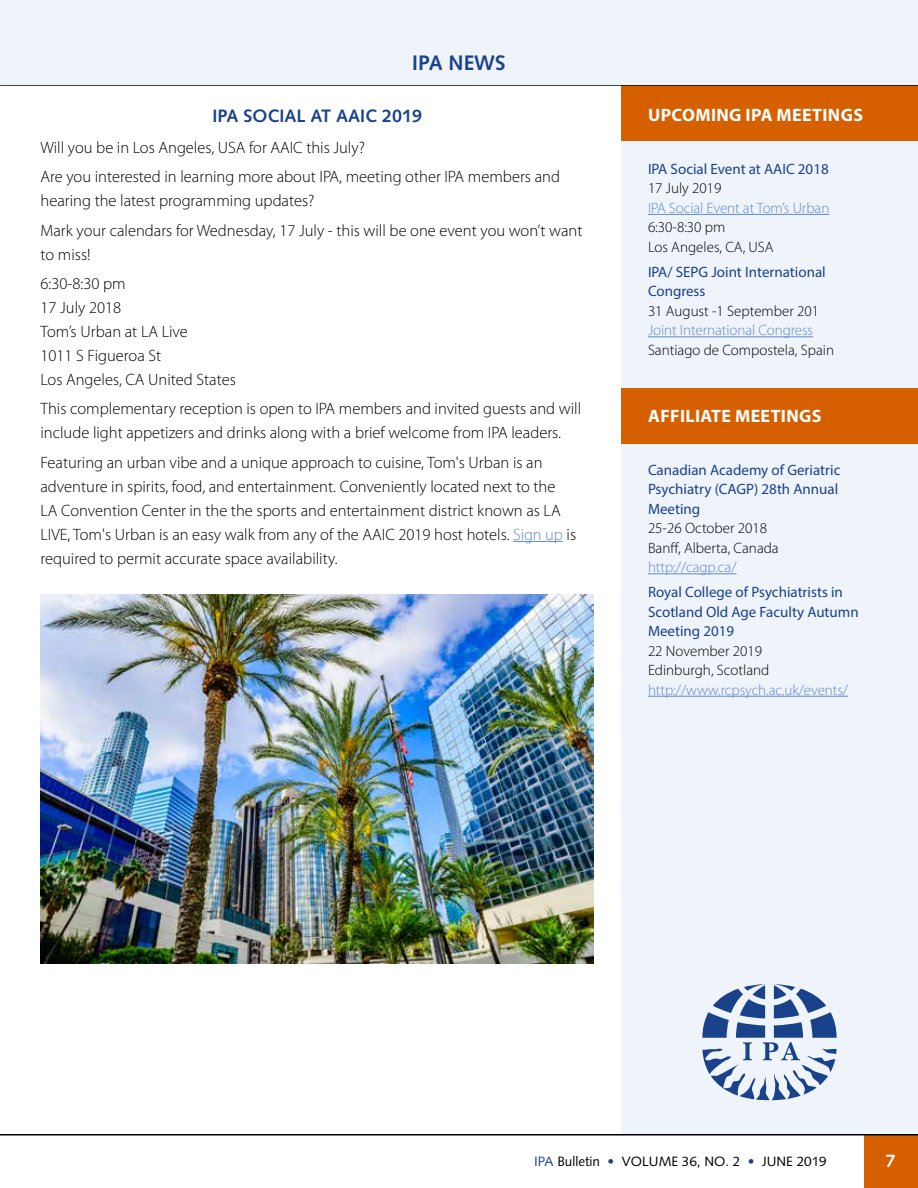
<style>
.page{position:relative;width:918px;height:1188px;background:#fff}
.page>*{position:absolute;margin:0;border:0;box-sizing:border-box;transform-origin:0 0}
.Sub_1{font:700 21px "Syntax";color:#1a428a}
.SIDEBAR_Body_bold_CA{font:700 18px "Myriad Pro";letter-spacing:.02em;color:#fff}
.Sub2_IPA_blue__cente{font:700 18px "Syntax";color:#1a428a}
.t1{font:700 18px "Syntax";color:#fff}
.Body_light__05{font:300 16.5px/24px "Myriad Pro";color:#000}
.Body_light_no{font:300 16.5px "Myriad Pro";color:#000}
.SIDEBAR_Body_light{font:300 15px/19.5px "Myriad Pro";color:#000}
.SIDEBAR_Body_reg{font:15px/19.5px "Myriad Pro";color:#1a428a}
.t2{font:13.5px "Syntax";color:#000}
.s1{color:#618acc}
.s2{color:#1a428a}
</style>
<div class="page">
<div style="left:621px;top:86px;width:297px;height:1049px;background:#eff3fa"></div>
<div style="left:621px;top:85px;width:297px;height:55px;background:#d65f00"></div>
<div style="left:864px;top:1135px;width:54px;height:53px;background:#d65f00"></div>
<hr style="left:0;top:1134px;width:918px;height:2px;background:#000">
<hr style="left:0;top:84px;width:918px;height:2px;background:#000">
<svg style="left:702px;top:984px;width:135px;height:116px"></svg>
<div style="left:0;top:0;width:918px;height:84px;background:#eff3fa"></div>
<hr style="left:513px;top:541px;width:50px;height:1px;background:#618acc">
<img style="left:40px;top:594px;width:554px;height:369px">
<div style="left:621px;top:388px;width:297px;height:55px;background:#d65f00"></div>
<hr style="left:648px;top:214px;width:181px;height:1px;background:#618acc">
<hr style="left:648px;top:336px;width:165px;height:1px;background:#618acc">
<hr style="left:648px;top:573px;width:89px;height:1px;background:#618acc">
<hr style="left:648px;top:696px;width:200px;height:1px;background:#618acc">
<p class="Sub_1" style="left:412px;top:51px;width:95px">IPA NEWS</p>
<p class="Sub2_IPA_blue__cente" style="left:212px;top:105px;width:211px">IPA SOCIAL AT AAIC 2019</p>
<p class="Body_light__05" style="left:40px;top:135px;width:326px">Will you be in Los Angeles, USA for AAIC this July?</p>
<p class="Body_light__05" style="left:40px;top:165px;width:521px">Are you interested in learning more about IPA, meeting other IPA members and hearing the latest programming updates?</p>
<p class="Body_light__05" style="left:40px;top:218px;width:543px">Mark your calendars for Wednesday, 17 July - this will be one event you won’t want to miss!</p>
<p class="Body_light_no" style="left:40px;top:274px;width:87px">6:30-8:30 pm</p>
<p class="Body_light_no" style="left:40px;top:298px;width:82px">17 July 2018</p>
<p class="Body_light_no" style="left:40px;top:322px;width:149px">Tom’s Urban at LA Live</p>
<p class="Body_light_no" style="left:40px;top:346px;width:122px">1011 S Figueroa St</p>
<p class="Body_light__05" style="left:40px;top:367px;width:197px">Los Angeles, CA United States</p>
<p class="Body_light__05" style="left:40px;top:397px;width:542px">This complementary reception is open to IPA members and invited guests and will include light appetizers and drinks along with a brief welcome from IPA leaders.</p>
<p class="Body_light__05" style="left:40px;top:450px;width:537px">Featuring an urban vibe and a unique approach to cuisine, Tom's Urban is an adventure in spirits, food, and entertainment. Conveniently located next to the LA Convention Center in the the sports and entertainment district known as LA LIVE, Tom's Urban is an easy walk from any of the AAIC 2019 host hotels. <span class="s1">Sign up</span> is required to permit accurate space availability.</p>
<p class="SIDEBAR_Body_bold_CA" style="left:648px;top:103px;width:216px">UPCOMING IPA MEETINGS</p>
<p class="SIDEBAR_Body_reg" style="left:648px;top:159px;width:182px">IPA Social Event at AAIC 2018</p>
<p class="SIDEBAR_Body_light" style="left:648px;top:179px;width:183px">17 July 2019<br><span class="s1">IPA Social Event at Tom’s Urban<br></span>6:30-8:30 pm<br>Los Angeles, CA, USA</p>
<p class="SIDEBAR_Body_reg" style="left:648px;top:262px;width:179px">IPA/ SEPG Joint International<br>Congress</p>
<p class="SIDEBAR_Body_light" style="left:648px;top:301px;width:188px">31 August -1 September 201<br><span class="s1">Joint International Congress<br></span>Santiago de Compostela, Spain</p>
<p class="SIDEBAR_Body_bold_CA" style="left:648px;top:404px;width:175px">AFFILIATE MEETINGS</p>
<p class="SIDEBAR_Body_reg" style="left:648px;top:460px;width:194px">Canadian Academy of Geriatric<br>Psychiatry (CAGP) 28th Annual<br>Meeting</p>
<p class="SIDEBAR_Body_light" style="left:648px;top:518px;width:132px">25-26 October 2018<br>Banff, Alberta, Canada <span class="s1">http://cagp.ca/</span></p>
<p class="SIDEBAR_Body_reg" style="left:648px;top:582px;width:212px">Royal College of Psychiatrists in<br>Scotland Old Age Faculty Autumn<br>Meeting 2019</p>
<p class="SIDEBAR_Body_light" style="left:648px;top:641px;width:202px">22 November 2019<br>Edinburgh, Scotland <span class="s1">http://www.rcpsych.ac.uk/events/</span></p>
<p class="t2" style="left:534px;top:1153px;width:294px"><span class="s2">IPA</span> Bulletin <span class="s2">•</span> VOLUME 36, NO. 2 <span class="s2">•</span> JUNE 2019</p>
<p class="t1" style="left:886px;top:1151px;width:12px">7</p>
</div>
